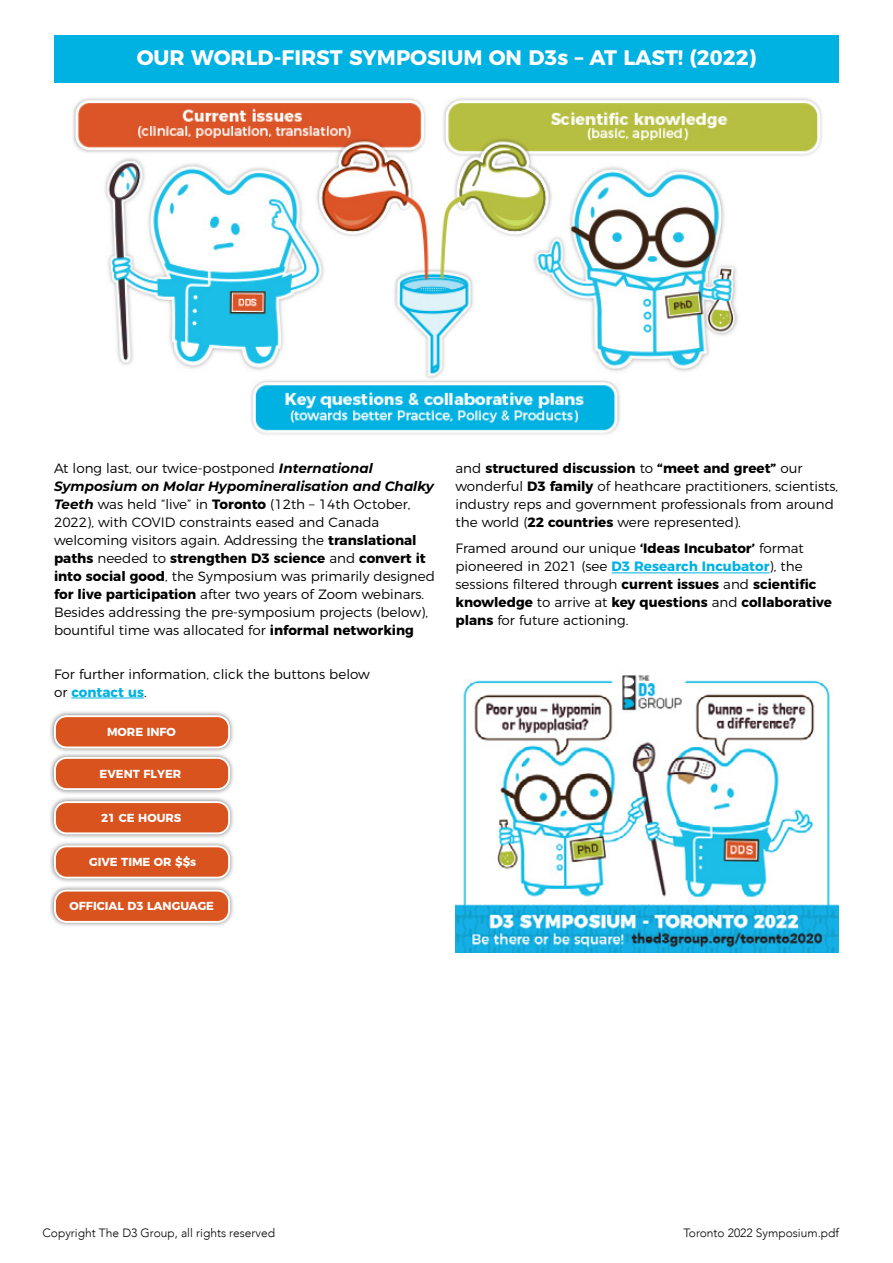
<style>
.page{position:relative;width:893px;height:1263px;background:#fff}
.page>*{position:absolute;margin:0;border:0;box-sizing:border-box;transform-origin:0 0}
.t1{font:700 21px "Montserrat";color:#fff}
.t2{font:300 13.5px/18px "Montserrat";color:#000}
.t3{font:300 12px "Avenir";color:#000}
.t4{font:700 11.55px "Montserrat";color:#fff}
.s1{font-weight:700;font-style:italic}
.s2{font-weight:700}
.s3{font-weight:700;color:#00b2e2}
</style>
<div class="page">
<hr style="left:71px;top:698px;width:73px;height:1px;background:#00b2e2">
<hr style="left:611px;top:572px;width:159px;height:1px;background:#00b2e2">
<div style="left:54px;top:35px;width:785px;height:47px;background:#00b2e2"></div>
<img style="left:72px;top:98px;width:750px;height:337px">
<img style="left:455px;top:675px;width:384px;height:277px">
<div style="left:49px;top:711px;width:186px;height:42px;background:#000;opacity:.52"></div>
<div style="left:55px;top:716px;width:174px;height:31px;background:#d9531e;border-radius:12px"></div>
<div style="left:54px;top:715px;width:176px;height:33px;border:2px solid #fff;border-radius:12px"></div>
<div style="left:49px;top:752px;width:186px;height:43px;background:#000;opacity:.52"></div>
<div style="left:55px;top:758px;width:174px;height:31px;background:#d9531e;border-radius:12px"></div>
<div style="left:54px;top:757px;width:176px;height:33px;border:2px solid #fff;border-radius:12px"></div>
<div style="left:49px;top:797px;width:186px;height:42px;background:#000;opacity:.52"></div>
<div style="left:55px;top:802px;width:174px;height:31px;background:#d9531e;border-radius:12px"></div>
<div style="left:54px;top:801px;width:176px;height:33px;border:2px solid #fff;border-radius:12px"></div>
<div style="left:49px;top:841px;width:186px;height:42px;background:#000;opacity:.52"></div>
<div style="left:55px;top:846px;width:174px;height:32px;background:#d9531e;border-radius:12px"></div>
<div style="left:54px;top:845px;width:176px;height:33px;border:2px solid #fff;border-radius:12px"></div>
<div style="left:49px;top:885px;width:186px;height:42px;background:#000;opacity:.52"></div>
<div style="left:55px;top:890px;width:174px;height:32px;background:#d9531e;border-radius:12px"></div>
<div style="left:54px;top:890px;width:176px;height:33px;border:2px solid #fff;border-radius:12px"></div>
<h1 class="t1" style="left:137px;top:40px;width:621px">OUR WORLD-FIRST SYMPOSIUM ON D3s – AT LAST! (2022)</h1>
<p class="t2" style="left:54px;top:458px;width:382px">At long last, our twice-postponed <span class="s1">International Symposium on Molar Hypomineralisation and Chalky Teeth</span> was held “live” in <span class="s2">Toronto</span> (12th – 14th October, 2022), with COVID constraints eased and Canada welcoming visitors again. Addressing the <span class="s2">translational paths</span> needed to <span class="s2">strengthen D3 science</span> and <span class="s2">convert it into social good</span>, the Symposium was primarily designed <span class="s2">for live participation</span> after two years of Zoom webinars.<br>Besides addressing the pre-symposium projects (below), bountiful time was allocated for <span class="s2">informal networking</span></p>
<p class="t2" style="left:455px;top:458px;width:384px">and <span class="s2">structured discussion</span> to <span class="s2">“meet and greet”</span> our wonderful <span class="s2">D3 family</span> of heathcare practitioners, scientists, industry reps and government professionals from around the world (<span class="s2">22 countries</span> were represented).</p>
<p class="t2" style="left:455px;top:538px;width:378px">Framed around our unique <span class="s2">‘Ideas Incubator’</span> format pioneered in 2021 (see <span class="s3">D3 Research Incubator</span>), the sessions filtered through <span class="s2">current issues</span> and <span class="s2">scientific knowledge</span> to arrive at <span class="s2">key questions</span> and <span class="s2">collaborative plans</span> for future actioning.</p>
<p class="t2" style="left:54px;top:664px;width:317px">For further information, click the buttons below or <span class="s3">contact us</span>.</p>
<p class="t4" style="left:107px;top:722px;width:70px">MORE INFO</p>
<p class="t4" style="left:100px;top:764px;width:83px">EVENT FLYER</p>
<p class="t4" style="left:101px;top:808px;width:82px">21 CE HOURS</p>
<p class="t4" style="left:89px;top:853px;width:109px">GIVE TIME OR $$s</p>
<p class="t4" style="left:70px;top:897px;width:146px">OFFICIAL D3 LANGUAGE</p>
<p class="t3" style="left:43px;top:1225px;width:234px">Copyright The D3 Group, all rights reserved</p>
<p class="t3" style="left:683px;top:1225px;width:157px">Toronto 2022 Symposium.pdf</p>
</div>
